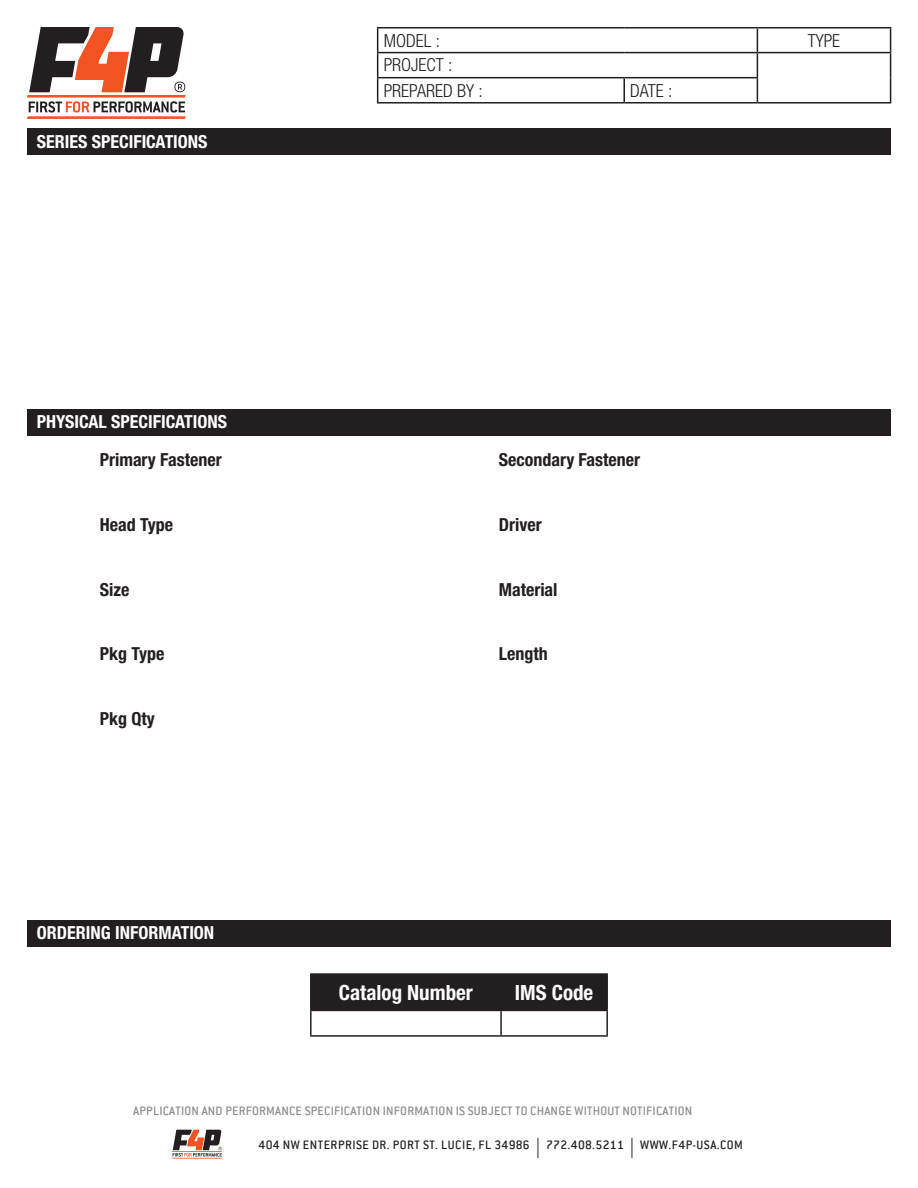
<style>
.page{position:relative;width:918px;height:1188px;background:#fff}
.page>*{position:absolute;margin:0;border:0;box-sizing:border-box;transform-origin:0 0}
.t1{font:700 condensed 21px "Helvetica Neue LT Std";color:#fff}
.t2{font:700 condensed 18px "Helvetica Neue LT Std";color:#231f20}
.t3{font:700 condensed 18px "Helvetica Neue LT Std";color:#fff}
.t4{font:300 condensed 18px/25px "Helvetica Neue LT Std";color:#231f20}
.t5{font:500 13.5px "Conduit ITC";letter-spacing:.015em;color:#8b8c8e}
.t6{font:500 13.5px "Conduit ITC";letter-spacing:.035em;color:#231f20}
.s1{font-family:"Myriad Pro";font-weight:400;font-size:20.25px}
</style>
<div class="page">
<svg style="left:27px;top:27px;width:159px;height:92px"></svg>
<hr style="left:172px;top:1151px;width:50px;height:1px;background:#f15422">
<hr style="left:172px;top:1158px;width:50px;height:1px;background:#f15422">
<svg style="left:173px;top:1130px;width:49px;height:27px"></svg>
<hr style="left:377px;top:27px;width:247px;height:1px;background:#231f20">
<hr style="left:624px;top:27px;width:133px;height:1px;background:#231f20">
<hr style="left:757px;top:27px;width:134px;height:1px;background:#231f20">
<hr style="left:377px;top:52px;width:247px;height:1px;background:#231f20">
<hr style="left:624px;top:52px;width:133px;height:1px;background:#231f20">
<hr style="left:757px;top:52px;width:134px;height:1px;background:#231f20">
<hr style="left:377px;top:77px;width:247px;height:1px;background:#231f20">
<svg style="left:377px;top:28px;width:1px;height:74px"></svg>
<hr style="left:624px;top:77px;width:134px;height:1px;background:#231f20">
<hr style="left:623px;top:78px;width:2px;height:24px;background:#231f20">
<svg style="left:757px;top:28px;width:1px;height:74px"></svg>
<svg style="left:890px;top:28px;width:1px;height:74px"></svg>
<hr style="left:377px;top:102px;width:247px;height:2px;background:#231f20">
<hr style="left:624px;top:102px;width:133px;height:2px;background:#231f20">
<hr style="left:757px;top:102px;width:134px;height:2px;background:#231f20">
<div style="left:27px;top:129px;width:864px;height:26px;background:#231f20"></div>
<div style="left:27px;top:410px;width:864px;height:26px;background:#231f20"></div>
<div style="left:27px;top:921px;width:864px;height:26px;background:#231f20"></div>
<div style="left:312px;top:975px;width:294px;height:35px;background:#231f20"></div>
<hr style="left:310px;top:973px;width:191px;height:2px;background:#231f20">
<hr style="left:310px;top:975px;width:2px;height:35px;background:#231f20">
<hr style="left:501px;top:973px;width:107px;height:2px;background:#231f20">
<hr style="left:500px;top:975px;width:2px;height:35px;background:#231f20">
<hr style="left:606px;top:975px;width:2px;height:35px;background:#231f20">
<hr style="left:310px;top:1010px;width:191px;height:1px;background:#231f20">
<hr style="left:310px;top:1011px;width:2px;height:24px;background:#231f20">
<hr style="left:501px;top:1010px;width:107px;height:1px;background:#231f20">
<hr style="left:500px;top:1011px;width:2px;height:24px;background:#231f20">
<hr style="left:606px;top:1011px;width:2px;height:24px;background:#231f20">
<hr style="left:310px;top:1035px;width:191px;height:2px;background:#231f20">
<hr style="left:501px;top:1035px;width:107px;height:2px;background:#231f20">
<h2 class="t3" style="left:37px;top:131px;width:172px">SERIES SPECIFICATIONS</h2>
<h2 class="t3" style="left:37px;top:410px;width:192px">PHYSICAL SPECIFICATIONS</h2>
<h2 class="t2" style="left:100px;top:449px;width:124px">Primary Fastener</h2>
<h2 class="t2" style="left:100px;top:514px;width:75px">Head Type</h2>
<h2 class="t2" style="left:100px;top:578px;width:31px">Size</h2>
<h2 class="t2" style="left:100px;top:643px;width:66px">Pkg Type</h2>
<h2 class="t2" style="left:100px;top:708px;width:56px">Pkg Qty</h2>
<h2 class="t3" style="left:37px;top:921px;width:179px">ORDERING INFORMATION</h2>
<h2 class="t4" style="left:384px;top:28px;width:58px">MODEL :</h2>
<h2 class="t4" style="left:808px;top:28px;width:34px">TYPE</h2>
<h2 class="t4" style="left:384px;top:52px;width:101px">PROJECT :<br>PREPARED BY :</h2>
<h2 class="t4" style="left:630px;top:78px;width:44px">DATE :</h2>
<h2 class="t2" style="left:499px;top:449px;width:143px">Secondary Fastener</h2>
<h2 class="t2" style="left:499px;top:514px;width:44px">Driver</h2>
<h2 class="t2" style="left:499px;top:578px;width:60px">Material</h2>
<h2 class="t2" style="left:499px;top:643px;width:50px">Length</h2>
<h1 class="t1" style="left:339px;top:980px;width:136px">Catalog Number</h1>
<h1 class="t1" style="left:515px;top:980px;width:80px">IMS Code</h1>
<p class="t5" style="left:133px;top:1103px;width:561px">APPLICATION AND PERFORMANCE SPECIFICATION INFORMATION IS SUBJECT TO CHANGE WITHOUT NOTIFICATION</p>
<p class="t6" style="left:259px;top:1137px;width:486px">404 NW ENTERPRISE DR. PORT ST. LUCIE, FL 34986 <span class="s1">|</span> 772.408.5211 <span class="s1">|</span> WWW.F4P-USA.COM</p>
</div>
